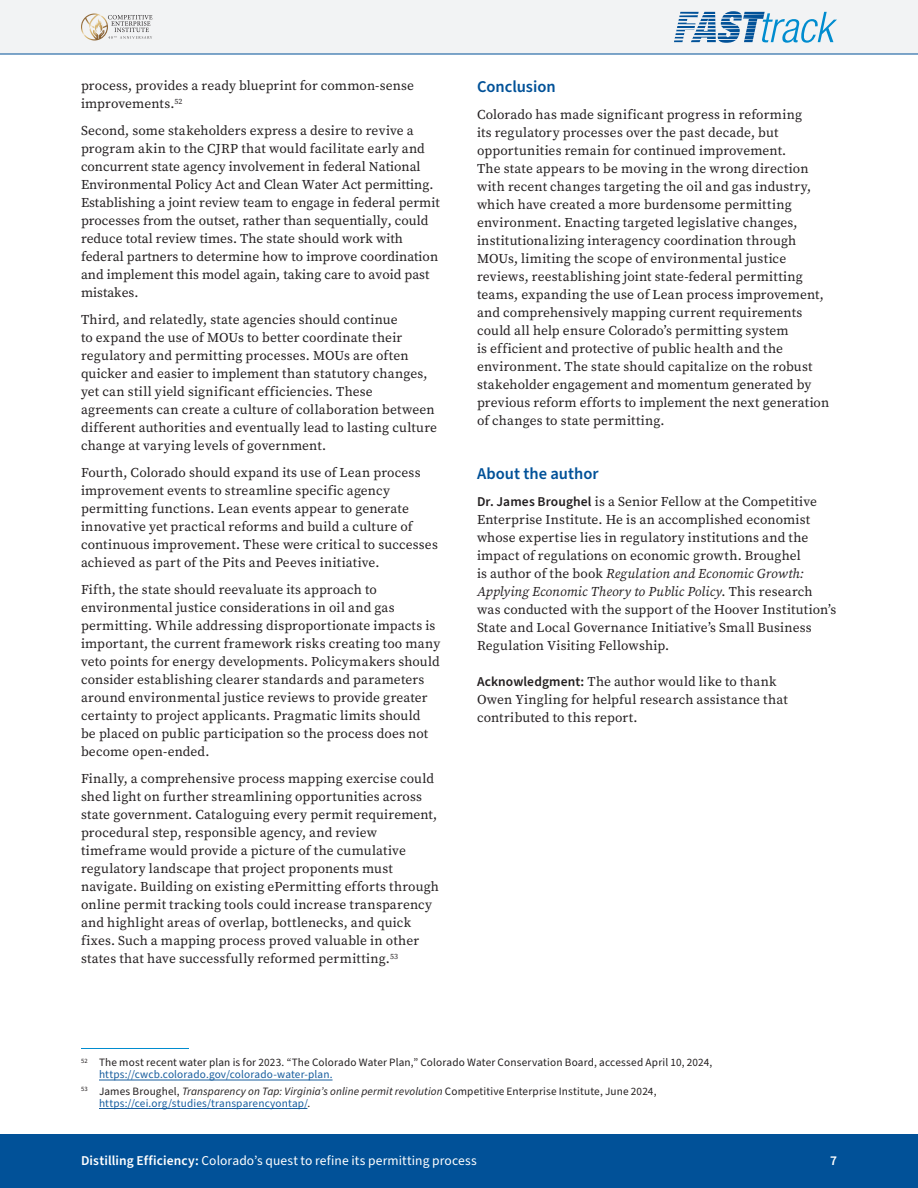
<style>
.page{position:relative;width:918px;height:1188px;background:#fff}
.page>*{position:absolute;margin:0;border:0;box-sizing:border-box;transform-origin:0 0}
.t1{font:600 16.5px "Source Sans Pro";color:#015198}
.P_Semi_to_colon{font:13.5px/18px "Source Serif Pro";letter-spacing:.01em;color:#231f20}
.t2{font:13.5px "Source Sans Pro";letter-spacing:.01em;color:#fff}
.t3{font:600 13.5px "Source Sans Pro";color:#fff}
.Footnote_Text{font:11.25px/12px "Source Sans Pro";letter-spacing:.015em;color:#231f20}
.s1{font-family:"Source Sans Pro";font-weight:600}
.s2{font-style:italic}
.s3{color:#175d9e}
.s4{font-weight:600}
</style>
<div class="page">
<hr style="left:81px;top:1048px;width:108px;height:1px;background:#008ccf">
<hr style="left:99px;top:1080px;width:234px;height:1px;background:#175d9e">
<hr style="left:99px;top:1108px;width:208px;height:1px;background:#175d9e">
<div style="left:0;top:0;width:918px;height:54px;background:#f2f3f4"></div>
<div style="left:0;top:1134px;width:918px;height:54px;background:#015198"></div>
<svg style="left:81px;top:14px;width:72px;height:26px"></svg>
<svg style="left:674px;top:11px;width:163px;height:32px"></svg>
<p class="P_Semi_to_colon" style="left:81px;top:77px;width:335px">process, provides a ready blueprint for common-sense improvements.<sup>52</sup></p>
<p class="P_Semi_to_colon" style="left:81px;top:122px;width:360px">Second, some stakeholders express a desire to revive a program akin to the CJRP that would facilitate early and concurrent state agency involvement in federal National Environmental Policy Act and Clean Water Act permitting.<br>Establishing a joint review team to engage in federal permit processes from the outset, rather than sequentially, could reduce total review times. The state should work with federal partners to determine how to improve coordination and implement this model again, taking care to avoid past mistakes.</p>
<p class="P_Semi_to_colon" style="left:81px;top:311px;width:358px">Third, and relatedly, state agencies should continue<br>to expand the use of MOUs to better coordinate their regulatory and permitting processes. MOUs are often quicker and easier to implement than statutory changes, yet can still yield significant efficiencies. These agreements can create a culture of collaboration between different authorities and eventually lead to lasting culture change at varying levels of government.</p>
<p class="P_Semi_to_colon" style="left:81px;top:464px;width:358px">Fourth, Colorado should expand its use of Lean process improvement events to streamline specific agency permitting functions. Lean events appear to generate innovative yet practical reforms and build a culture of continuous improvement. These were critical to successes achieved as part of the Pits and Peeves initiative.</p>
<p class="P_Semi_to_colon" style="left:81px;top:581px;width:361px">Fifth, the state should reevaluate its approach to environmental justice considerations in oil and gas permitting. While addressing disproportionate impacts is important, the current framework risks creating too many veto points for energy developments. Policymakers should consider establishing clearer standards and parameters around environmental justice reviews to provide greater certainty to project applicants. Pragmatic limits should<br>be placed on public participation so the process does not become open-ended.</p>
<p class="P_Semi_to_colon" style="left:81px;top:770px;width:360px">Finally, a comprehensive process mapping exercise could shed light on further streamlining opportunities across state government. Cataloguing every permit requirement, procedural step, responsible agency, and review timeframe would provide a picture of the cumulative regulatory landscape that project proponents must navigate. Building on existing ePermitting efforts through online permit tracking tools could increase transparency and highlight areas of overlap, bottlenecks, and quick fixes. Such a mapping process proved valuable in other states that have successfully reformed permitting.<sup>53</sup></p>
<h1 class="t1" style="left:477px;top:75px;width:80px">Conclusion</h1>
<p class="P_Semi_to_colon" style="left:477px;top:105px;width:354px">Colorado has made significant progress in reforming<br>its regulatory processes over the past decade, but opportunities remain for continued improvement.<br>The state appears to be moving in the wrong direction with recent changes targeting the oil and gas industry, which have created a more burdensome permitting environment. Enacting targeted legislative changes, institutionalizing interagency coordination through MOUs, limiting the scope of environmental justice reviews, reestablishing joint state-federal permitting teams, expanding the use of Lean process improvement, and comprehensively mapping current requirements could all help ensure Colorado’s permitting system<br>is efficient and protective of public health and the environment. The state should capitalize on the robust stakeholder engagement and momentum generated by previous reform efforts to implement the next generation of changes to state permitting.</p>
<h1 class="t1" style="left:477px;top:462px;width:123px">About the author</h1>
<p class="P_Semi_to_colon" style="left:477px;top:492px;width:361px"><span class="s1">Dr. James Broughel</span> is a Senior Fellow at the Competitive Enterprise Institute. He is an accomplished economist whose expertise lies in regulatory institutions and the impact of regulations on economic growth. Broughel<br>is author of the book <span class="s2">Regulation and Economic Growth:<br>Applying Economic Theory to Public Policy</span>. This research was conducted with the support of the Hoover Institution’s State and Local Governance Initiative’s Small Business Regulation Visiting Fellowship.</p>
<p class="P_Semi_to_colon" style="left:477px;top:672px;width:312px"><span class="s1">Acknowledgment:</span> The author would like to thank<br>Owen Yingling for helpful research assistance that contributed to this report.</p>
<p class="Footnote_Text" style="left:99px;top:1057px;width:615px;text-indent:-18px"><sup>52</sup> The most recent water plan is for 2023. “The Colorado Water Plan,” Colorado Water Conservation Board, accessed April 10, 2024, <span class="s3">https://cwcb.colorado.gov/colorado-water-plan.</span></p>
<p class="Footnote_Text" style="left:99px;top:1086px;width:559px;text-indent:-18px"><sup>53</sup> James Broughel, <span class="s2">Transparency on Tap: Virginia’s online permit revolution</span> Competitive Enterprise Institute, June 2024, <span class="s3">https://cei.org/studies/transparencyontap/</span>.</p>
<p class="t2" style="left:81px;top:1152px;width:397px"><span class="s4">Distilling Efficiency:</span> Colorado’s quest to refine its permitting process</p>
<p class="t3" style="left:830px;top:1152px;width:8px">7</p>
</div>
